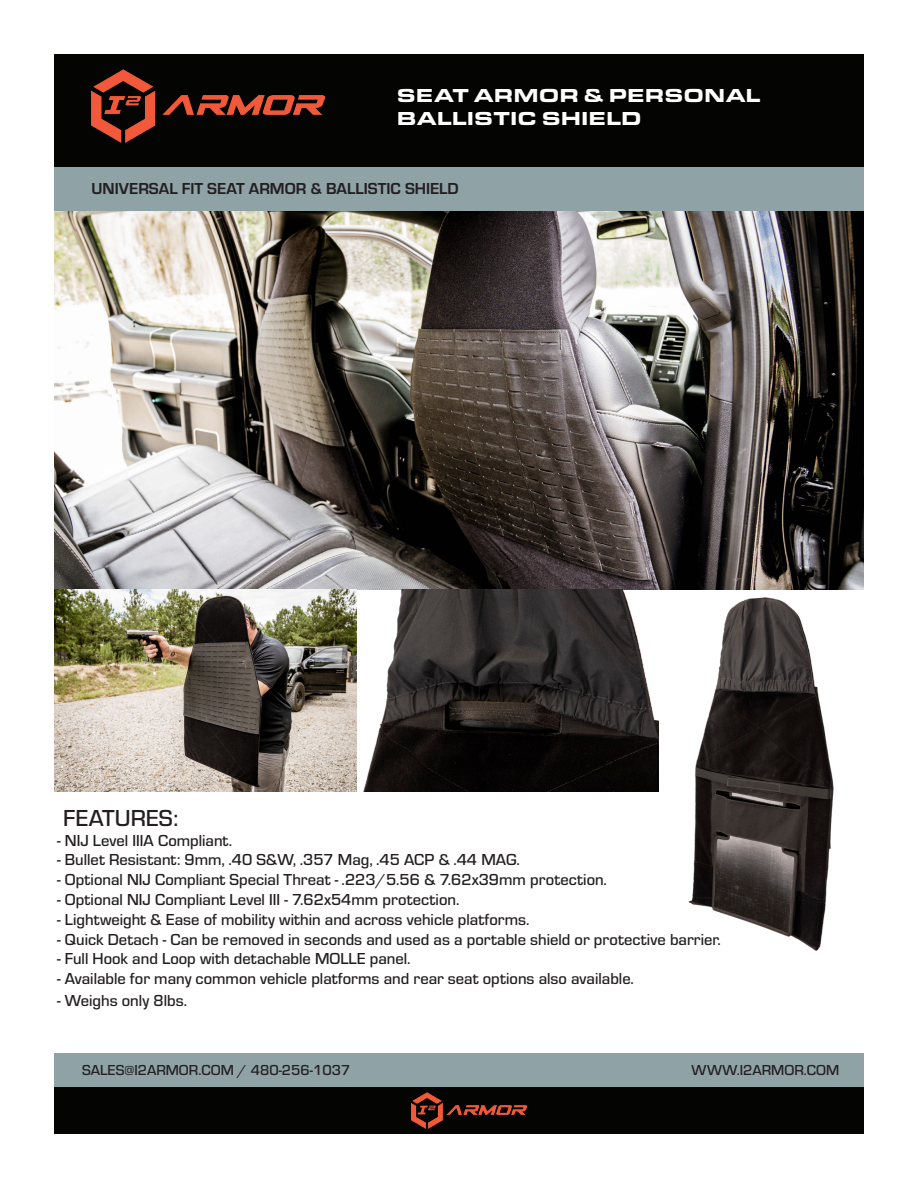
<style>
.page{position:relative;width:918px;height:1188px;background:#fff}
.page>*{position:absolute;margin:0;border:0;box-sizing:border-box;transform-origin:0 0}
.t1{font:500 24px "Eurostile";color:#231f20}
.t2{font:900 19.5px "Eurostile Ext";color:#fff}
.t3{font:500 16.5px "Eurostile";color:#231f20}
.t4{font:700 16.5px "Eurostile";color:#231f20}
.t5{font:500 15px "Eurostile";color:#231f20}
</style>
<div class="page">
<div style="left:54px;top:54px;width:810px;height:113px;background:#040503"></div>
<img style="left:92px;top:69px;width:232px;height:74px">
<img style="left:54px;top:211px;width:810px;height:379px">
<img style="left:54px;top:590px;width:605px;height:201px">
<div style="left:54px;top:1086px;width:810px;height:48px;background:#040503"></div>
<img style="left:412px;top:1092px;width:114px;height:36px">
<div style="left:54px;top:1053px;width:810px;height:33px;background:#8fa2a6"></div>
<img style="left:688px;top:597px;width:146px;height:354px">
<div style="left:54px;top:167px;width:810px;height:44px;background:#8fa2a6"></div>
<p class="t2" style="left:397px;top:80px;width:365px">SEAT ARMOR &amp; PERSONAL</p>
<p class="t2" style="left:397px;top:104px;width:246px">BALLISTIC SHIELD</p>
<p class="t4" style="left:92px;top:179px;width:369px">UNIVERSAL FIT SEAT ARMOR &amp; BALLISTIC SHIELD</p>
<p class="t1" style="left:63px;top:805px;width:117px">FEATURES:</p>
<p class="t3" style="left:57px;top:831px;width:176px">- NIJ Level IIIA Compliant.</p>
<p class="t3" style="left:57px;top:851px;width:464px">- Bullet Resistant: 9mm, .40 S&amp;W, .357 Mag, .45 ACP &amp; .44 MAG.</p>
<p class="t3" style="left:57px;top:871px;width:551px">- Optional NIJ Compliant Special Threat - .223/5.56 &amp; 7.62x39mm protection.</p>
<p class="t3" style="left:57px;top:891px;width:404px">- Optional NIJ Compliant Level III - 7.62x54mm protection.</p>
<p class="t3" style="left:57px;top:910px;width:474px">- Lightweight &amp; Ease of mobility within and across vehicle platforms.</p>
<p class="t3" style="left:57px;top:930px;width:665px">- Quick Detach - Can be removed in seconds and used as a portable shield or protective barrier.</p>
<p class="t3" style="left:57px;top:950px;width:355px">- Full Hook and Loop with detachable MOLLE panel.</p>
<p class="t3" style="left:57px;top:970px;width:578px">- Available for many common vehicle platforms and rear seat options also available.</p>
<p class="t3" style="left:57px;top:991px;width:131px">- Weighs only 8lbs.</p>
<p class="t5" style="left:82px;top:1062px;width:270px">SALES@I2ARMOR.COM / 480-256-1037</p>
<p class="t5" style="left:692px;top:1062px;width:149px">WWW.I2ARMOR.COM</p>
</div>
